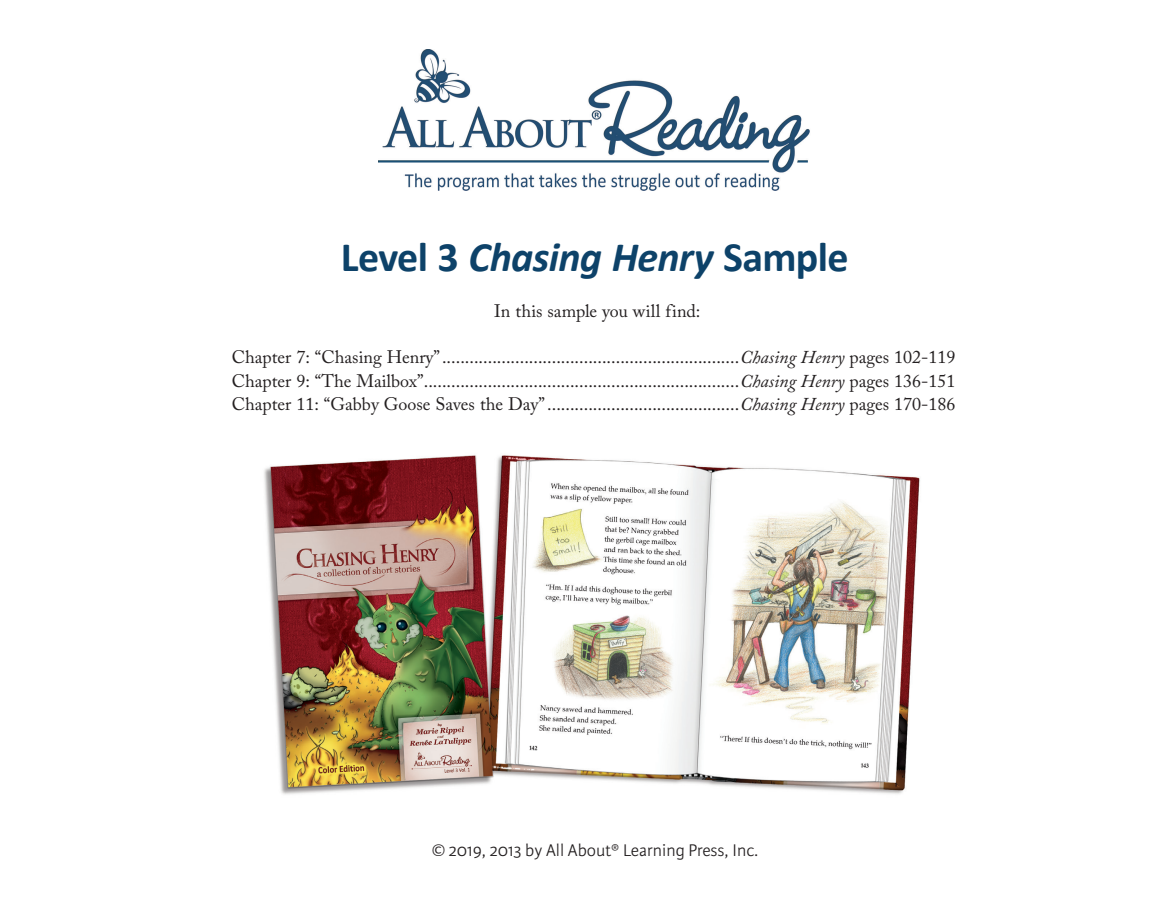
<style>
.page{position:relative;width:1161px;height:905px;background:#fff}
.page>*{position:absolute;margin:0;border:0;box-sizing:border-box;transform-origin:0 0}
.t1{font:700 42px "Calibri";letter-spacing:-.015em;color:#0d4269}
.t2{font:18px "Adobe Caslon Pro";color:#231f20}
.t3{font:300 18px "Karmina Sans";color:#231f20}
.s1{font-style:italic}
</style>
<div class="page">
<img style="left:264px;top:455px;width:656px;height:340px">
<img style="left:379px;top:49px;width:431px;height:142px">
<p class="t1" style="left:341px;top:227px;width:509px">Level 3 <span class="s1">Chasing Henry</span> Sample</p>
<p class="t2" style="left:494px;top:300px;width:208px">In this sample you will find:</p>
<p class="t2" style="left:232px;top:347px;width:725px">Chapter 7: “Chasing Henry”.................................................................<span class="s1">Chasing Henry</span> pages 102-119</p>
<p class="t2" style="left:232px;top:370px;width:725px">Chapter 9: “The Mailbox”.....................................................................<span class="s1">Chasing Henry</span> pages 136-151</p>
<p class="t2" style="left:232px;top:393px;width:725px">Chapter 11: “Gabby Goose Saves the Day”..........................................<span class="s1">Chasing Henry</span> pages 170-186</p>
<p class="t3" style="left:431px;top:840px;width:329px">© 2019, 2013 by All About® Learning Press, Inc.</p>
</div>
